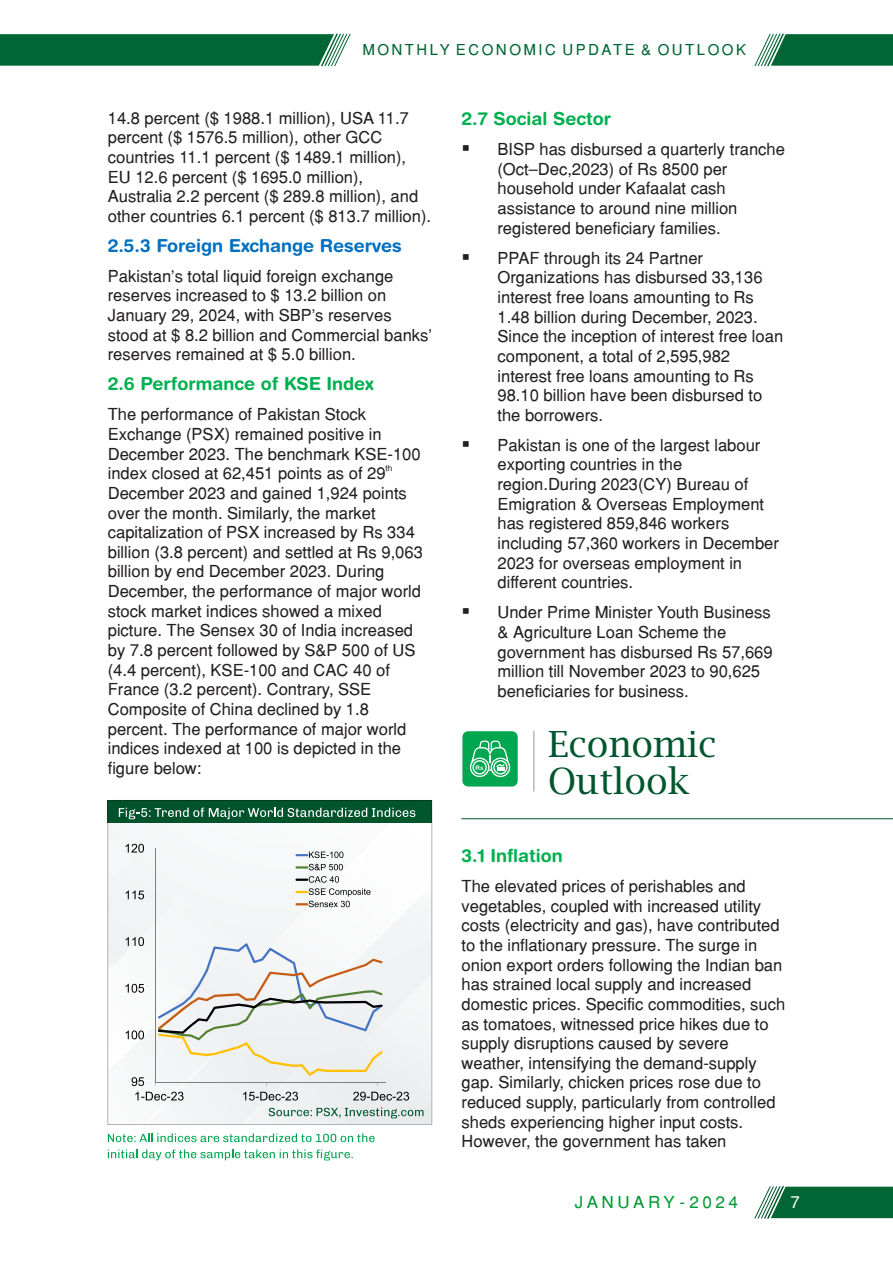
<style>
.page{position:relative;width:893px;height:1263px;background:#fff}
.page>*{position:absolute;margin:0;border:0;box-sizing:border-box;transform-origin:0 0}
.t1{font:36px/36.9px "Lucida Bright";color:#00562e}
.t2{font:700 18px "Helvetica Rounded";color:#00b050}
.t3{font:700 18px "Helvetica Rounded";color:#0070c0}
.t4{font:16.5px/19.6px "Helvetica";color:#231f20}
.t5{font:16.5px "Helvetica";letter-spacing:.205em;color:#093}
.t6{font:16.5px "Helvetica";color:#fff}
.t7{font:15px "Helvetica";letter-spacing:.165em;color:#063}
.t8{font:8.25px "Helvetica";color:#231f20}
.t9{font:6.3px "Arial Rounded MT Bold";color:#fff}
</style>
<div class="page">
<svg style="left:0;top:33px;width:350px;height:34px;background:#1e774a"></svg>
<svg style="left:755px;top:33px;width:138px;height:34px;background:#2f8258"></svg>
<svg style="left:755px;top:1186px;width:138px;height:33px;background:#297d53"></svg>
<hr style="left:533px;top:731px;width:1px;height:60px;background:#939598">
<div style="left:462px;top:731px;width:56px;height:55px;background:#00a650;border-radius:6px"></div>
<svg style="left:470px;top:740px;width:40px;height:37px"></svg>
<hr style="left:462px;top:818px;width:431px;height:1px;background:#00562e">
<img style="left:109px;top:825px;width:321px;height:298px">
<svg style="left:269px;top:1107px;width:155px;height:11px;background:#b6cbc3"></svg>
<svg style="left:108px;top:1133px;width:266px;height:9px"></svg>
<svg style="left:108px;top:1149px;width:245px;height:11px"></svg>
<div style="left:108px;top:800px;width:324px;height:23px;background:#00562e"></div>
<svg style="left:119px;top:807px;width:296px;height:12px"></svg>
<hr style="left:155px;top:849px;width:1px;height:233px;background:#7f7f7f">
<hr style="left:155px;top:1082px;width:230px;height:1px;background:#7f7f7f">
<svg style="left:158px;top:943px;width:225px;height:133px"></svg>
<svg style="left:132px;top:1077px;width:12px;height:9px"></svg>
<svg style="left:126px;top:1030px;width:18px;height:9px"></svg>
<svg style="left:126px;top:984px;width:18px;height:9px"></svg>
<svg style="left:126px;top:937px;width:18px;height:9px"></svg>
<svg style="left:126px;top:890px;width:18px;height:9px"></svg>
<svg style="left:126px;top:844px;width:18px;height:9px"></svg>
<svg style="left:135px;top:1092px;width:274px;height:8px"></svg>
<svg style="left:295px;top:851px;width:48px;height:7px"></svg>
<svg style="left:295px;top:864px;width:48px;height:6px"></svg>
<svg style="left:295px;top:876px;width:76px;height:31px"></svg>
<p class="t7" style="left:362px;top:44px;width:385px">MONTHLY ECONOMIC UPDATE &amp; OUTLOOK</p>
<p class="t4" style="left:108px;top:109px;width:325px">14.8 percent ($ 1988.1 million), USA 11.7 percent ($ 1576.5 million), other GCC countries 11.1 percent ($ 1489.1 million), EU 12.6 percent ($ 1695.0 million), Australia 2.2 percent ($ 289.8 million), and other countries 6.1 percent ($ 813.7 million).</p>
<p class="t3" style="left:108px;top:239px;width:296px">2.5.3 Foreign Exchange Reserves</p>
<p class="t4" style="left:108px;top:268px;width:326px">Pakistan's total liquid foreign exchange reserves increased to $ 13.2 billion on January 29, 2024, with SBP's reserves stood at $ 8.2 billion and Commercial banks' reserves remained at $ 5.0 billion.</p>
<p class="t2" style="left:108px;top:377px;width:268px">2.6 Performance of KSE Index</p>
<p class="t4" style="left:108px;top:406px;width:314px">The performance of Pakistan Stock<br>Exchange (PSX) remained positive in<br>December 2023. The benchmark KSE-100</p>
<p class="t8" style="left:386px;top:465px;width:8px">th</p>
<p class="t4" style="left:108px;top:465px;width:317px">index closed at 62,451 points as of 29<br>December 2023 and gained 1,924 points over the month. Similarly, the market capitalization of PSX increased by Rs 334 billion (3.8 percent) and settled at Rs 9,063 billion by end December 2023. During December, the performance of major world stock market indices showed a mixed picture. The Sensex 30 of India increased by 7.8 percent followed by S&amp;P 500 of US (4.4 percent), KSE-100 and CAC 40 of France (3.2 percent). Contrary, SSE Composite of China declined by 1.8 percent. The performance of major world indices indexed at 100 is depicted in the figure below:</p>
<p class="t2" style="left:462px;top:112px;width:151px">2.7 Social Sector</p>
<p class="t4" style="left:497px;top:141px;width:289px;text-indent:-36px">▪ BISP has disbursed a quarterly tranche (Oct–Dec,2023) of Rs 8500 per household under Kafaalat cash assistance to around nine million registered beneficiary families.</p>
<p class="t4" style="left:497px;top:250px;width:287px;text-indent:-36px">▪ PPAF through its 24 Partner Organizations has disbursed 33,136 interest free loans amounting to Rs 1.48 billion during December, 2023.<br>Since the inception of interest free loan component, a total of 2,595,982 interest free loans amounting to Rs 98.10 billion have been disbursed to the borrowers.</p>
<p class="t4" style="left:497px;top:437px;width:283px;text-indent:-36px">▪ Pakistan is one of the largest labour exporting countries in the region.During 2023(CY) Bureau of<br>Emigration &amp; Overseas Employment has registered 859,846 workers including 57,360 workers in December<br>2023 for overseas employment in different countries.</p>
<p class="t4" style="left:497px;top:604px;width:277px;text-indent:-36px">▪ Under Prime Minister Youth Business &amp; Agriculture Loan Scheme the government has disbursed Rs 57,669 million till November 2023 to 90,625 beneficiaries for business.</p>
<p class="t9" style="left:476px;top:765px;width:9px">Rs</p>
<h1 class="t1" style="left:548px;top:729px;width:170px">Economic<br>Outlook</h1>
<p class="t2" style="left:462px;top:849px;width:103px">3.1 Inflation</p>
<p class="t4" style="left:462px;top:878px;width:325px">The elevated prices of perishables and vegetables, coupled with increased utility costs (electricity and gas), have contributed to the inflationary pressure. The surge in onion export orders following the Indian ban has strained local supply and increased domestic prices. Specific commodities, such as tomatoes, witnessed price hikes due to supply disruptions caused by severe weather, intensifying the demand-supply gap. Similarly, chicken prices rose due to reduced supply, particularly from controlled sheds experiencing higher input costs.<br>However, the government has taken</p>
<p class="t5" style="left:575px;top:1196px;width:165px">JANUARY - 2024</p>
<p class="t6" style="left:790px;top:1196px;width:11px">7</p>
</div>
